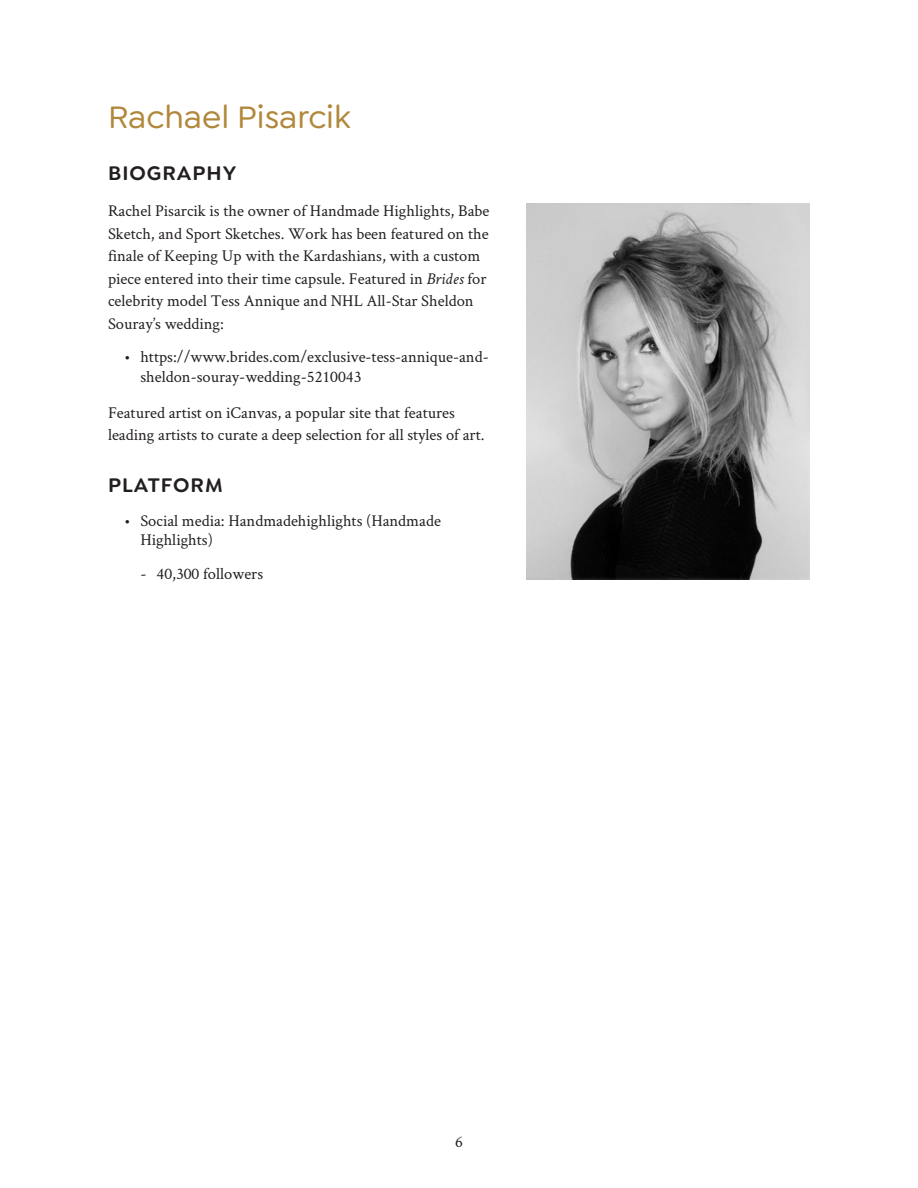
<style>
.page{position:relative;width:918px;height:1188px;background:#fff}
.page>*{position:absolute;margin:0;border:0;box-sizing:border-box;transform-origin:0 0}
.t1{font:500 33px "Goldplay";color:#b1883b}
.t2{font:600 21px "Goldplay";letter-spacing:.05em;color:#231f20}
.t3{font:16.5px/22.5px "Crimson Text";color:#231f20}
.s1{font-style:italic}
</style>
<div class="page">
<img style="left:526px;top:203px;width:284px;height:376px">
<h1 class="t1" style="left:108px;top:98px;width:244px">Rachael Pisarcik</h1>
<p class="t2" style="left:108px;top:160px;width:130px">BIOGRAPHY</p>
<p class="t3" style="left:108px;top:199px;width:383px">Rachel Pisarcik is the owner of Handmade Highlights, Babe Sketch, and Sport Sketches. Work has been featured on the finale of Keeping Up with the Kardashians, with a custom piece entered into their time capsule. Featured in <span class="s1">Brides</span> for celebrity model Tess Annique and NHL All-Star Sheldon Souray’s wedding:</p>
<p class="t3" style="left:140px;top:346px;width:350px;line-height:19.8px;text-indent:-16px">• https://www.brides.com/exclusive-tess-annique-and&shy;sheldon-souray-wedding-5210043</p>
<p class="t3" style="left:108px;top:401px;width:378px">Featured artist on iCanvas, a popular site that features leading artists to curate a deep selection for all styles of art.</p>
<p class="t2" style="left:108px;top:472px;width:116px">PLATFORM</p>
<p class="t3" style="left:140px;top:510px;width:302px;line-height:19.8px;text-indent:-16px">• Social media: Handmadehighlights (Handmade<br>Highlights)</p>
<p class="t3" style="left:140px;top:562px;width:124px">- 40,300 followers</p>
<p class="t3" style="left:455px;top:1129px;width:9px">6</p>
</div>
